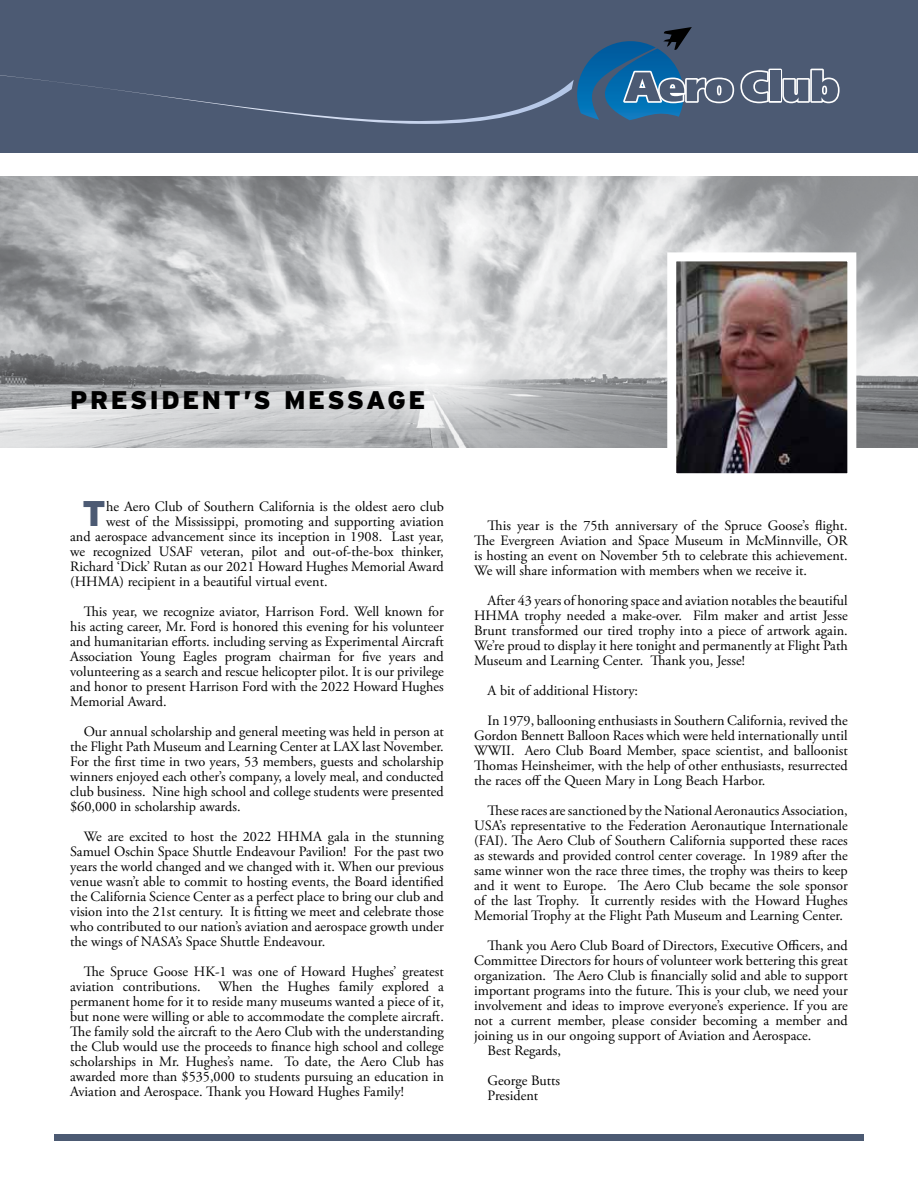
<style>
.page{position:relative;width:918px;height:1188px;background:#fff}
.page>*{position:absolute;margin:0;border:0;box-sizing:border-box;transform-origin:0 0}
.t1{font:900 35.7px "Interstate";color:#4c5a73}
.t2{font:900 25.5px "Interstate";letter-spacing:.1em;color:#000}
.t3{font:14.25px/15px "Adobe Garamond Pro";color:#000;text-align:justify}
</style>
<div class="page">
<hr style="left:54px;top:1134px;width:810px;height:4px;background:#4c5a73">
<img style="left:0;top:177px;width:918px;height:270px">
<img style="left:677px;top:262px;width:169px;height:210px">
<div style="left:667px;top:252px;width:189px;height:230px;border:9px solid #fff"></div>
<div style="left:54px;top:1136px;width:810px;height:5px;background:#4c5a73"></div>
<div style="left:0;top:0;width:918px;height:153px;background:#4c5a73"></div>
<svg style="left:0;top:27px;width:840px;height:97px"></svg>
<h2 class="t2" style="left:70px;top:386px;width:357px">PRESIDENT’S MESSAGE</h2>
<h1 class="t1" style="left:82px;top:493px;width:25px">T</h1>
<p class="t3" style="left:106px;top:500px;width:339px">he Aero Club of Southern California is the oldest aero club</p>
<p class="t3" style="left:106px;top:515px;width:339px">west of the Mississippi, promoting and supporting aviation</p>
<p class="t3" style="left:70px;top:530px;width:375px">and aerospace advancement since its inception in 1908. Last year,</p>
<p class="t3" style="left:70px;top:545px;width:375px">we recognized USAF veteran, pilot and out-of-the-box thinker,</p>
<p class="t3" style="left:70px;top:560px;width:375px">Richard ‘Dick’ Rutan as our 2021 Howard Hughes Memorial Award</p>
<p class="t3" style="left:70px;top:575px;width:259px">(HHMA) recipient in a beautiful virtual event.</p>
<p class="t3" style="left:70px;top:605px;width:375px;text-indent:13px">This year, we recognize aviator, Harrison Ford. Well known for his acting career, Mr. Ford is honored this evening for his volunteer and humanitarian efforts. including serving as Experimental Aircraft Association Young Eagles program chairman for five years and volunteering as a search and rescue helicopter pilot. It is our privilege and honor to present Harrison Ford with the 2022 Howard Hughes Memorial Award.</p>
<p class="t3" style="left:70px;top:725px;width:375px;text-indent:13px">Our annual scholarship and general meeting was held in person at the Flight Path Museum and Learning Center at LAX last November.<br>For the first time in two years, 53 members, guests and scholarship winners enjoyed each other’s company, a lovely meal, and conducted club business. Nine high school and college students were presented $60,000 in scholarship awards.</p>
<p class="t3" style="left:70px;top:830px;width:375px;text-indent:13px">We are excited to host the 2022 HHMA gala in the stunning Samuel Oschin Space Shuttle Endeavour Pavilion! For the past two years the world changed and we changed with it. When our previous venue wasn’t able to commit to hosting events, the Board identified the California Science Center as a perfect place to bring our club and vision into the 21st century. It is fitting we meet and celebrate those who contributed to our nation’s aviation and aerospace growth under the wings of NASA’s Space Shuttle Endeavour.</p>
<p class="t3" style="left:70px;top:965px;width:375px;text-indent:13px">The Spruce Goose HK-1 was one of Howard Hughes’ greatest aviation contributions. When the Hughes family explored a permanent home for it to reside many museums wanted a piece of it, but none were willing or able to accommodate the complete aircraft.<br>The family sold the aircraft to the Aero Club with the understanding the Club would use the proceeds to finance high school and college scholarships in Mr. Hughes’s name. To date, the Aero Club has awarded more than $535,000 to students pursuing an education in Aviation and Aerospace. Thank you Howard Hughes Family!</p>
<p class="t3" style="left:474px;top:518px;width:375px;text-indent:13px">This year is the 75th anniversary of the Spruce Goose’s flight.<br>The Evergreen Aviation and Space Museum in McMinnville, OR is hosting an event on November 5th to celebrate this achievement.<br>We will share information with members when we receive it.</p>
<p class="t3" style="left:474px;top:593px;width:375px;text-indent:13px">After 43 years of honoring space and aviation notables the beautiful HHMA trophy needed a make-over. Film maker and artist Jesse Brunt transformed our tired trophy into a piece of artwork again.<br>We’re proud to display it here tonight and permanently at Flight Path Museum and Learning Center. Thank you, Jesse!</p>
<p class="t3" style="left:488px;top:676px;width:362px;line-height:30px">A bit of additional History:<br>In 1979, ballooning enthusiasts in Southern California, revived the</p>
<p class="t3" style="left:474px;top:728px;width:375px">Gordon Bennett Balloon Races which were held internationally until WWII. Aero Club Board Member, space scientist, and balloonist Thomas Heinsheimer, with the help of other enthusiasts, resurrected the races off the Queen Mary in Long Beach Harbor.</p>
<p class="t3" style="left:474px;top:803px;width:375px;text-indent:13px">These races are sanctioned by the National Aeronautics Association, USA’s representative to the Federation Aeronautique Internationale (FAI). The Aero Club of Southern California supported these races as stewards and provided control center coverage. In 1989 after the same winner won the race three times, the trophy was theirs to keep and it went to Europe. The Aero Club became the sole sponsor of the last Trophy. It currently resides with the Howard Hughes Memorial Trophy at the Flight Path Museum and Learning Center.</p>
<p class="t3" style="left:488px;top:938px;width:362px">Thank you Aero Club Board of Directors, Executive Officers, and</p>
<p class="t3" style="left:474px;top:953px;width:375px">Committee Directors for hours of volunteer work bettering this great</p>
<p class="t3" style="left:474px;top:968px;width:375px">organization. The Aero Club is financially solid and able to support</p>
<p class="t3" style="left:474px;top:983px;width:375px">important programs into the future. This is your club, we need your</p>
<p class="t3" style="left:474px;top:998px;width:375px">involvement and ideas to improve everyone’s experience. If you are</p>
<p class="t3" style="left:474px;top:1013px;width:375px">not a current member, please consider becoming a member and</p>
<p class="t3" style="left:474px;top:1028px;width:339px">joining us in our ongoing support of Aviation and Aerospace.</p>
<p class="t3" style="left:488px;top:1043px;width:75px">Best Regards,</p>
<p class="t3" style="left:488px;top:1073px;width:74px">George Butts<br>President</p>
</div>
